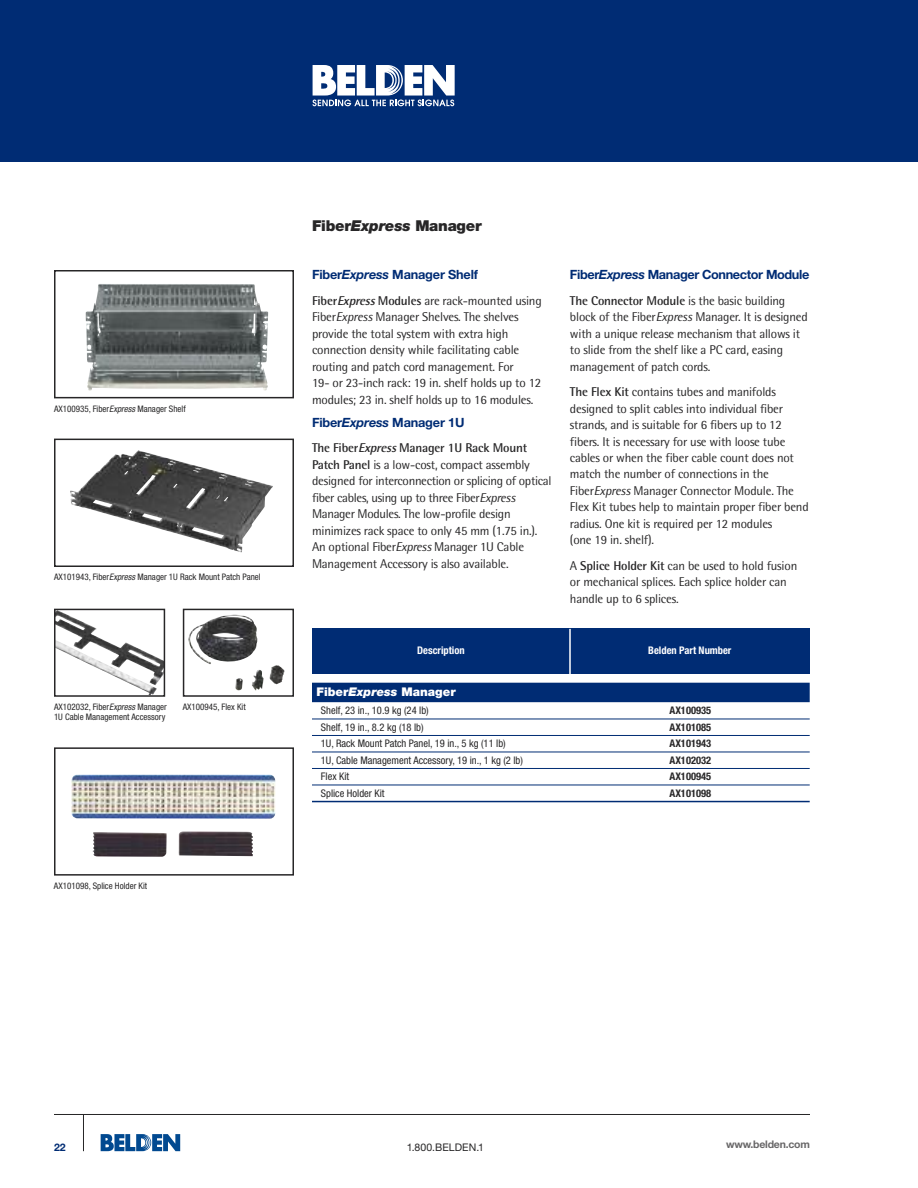
<style>
.page{position:relative;width:918px;height:1188px;background:#fff}
.page>*{position:absolute;margin:0;border:0;box-sizing:border-box;transform-origin:0 0}
.t1{font:900 15px "Helvetica Neue";letter-spacing:-.015em;color:#272627}
.t2{font:12.75px/16.5px "Rotis Semi Sans";letter-spacing:-.015em;color:#272627}
.t3{font:700 12.75px "Helvetica Neue";letter-spacing:-.015em;color:#002c74}
.t4{font:900 12px "Helvetica Neue";color:#fff}
.t5{font:condensed 10.5px "Helvetica Neue";color:#272627}
.t6{font:700 condensed 10.5px "Helvetica Neue";color:#272627}
.t7{font:700 condensed 10.5px "Helvetica Neue";color:#fff}
.t8{font:10.5px "Helvetica Neue";letter-spacing:.005em;color:#272627}
.t9{font:700 10.5px "Helvetica Neue";letter-spacing:-.02em;color:#686768}
.t10{font:700 10.5px "Helvetica Neue";color:#002c74}
.t11{font:condensed 9px/10.5px "Helvetica Neue";color:#272627}
.s1{font-style:italic}
.s2{font-weight:700}
.s3{font-weight:700;font-style:italic}
</style>
<div class="page">
<div style="left:0;top:0;width:918px;height:162px;background:#002c74"></div>
<hr style="left:83px;top:1114px;width:1px;height:37px;background:#272627">
<hr style="left:54px;top:1114px;width:756px;height:1px;background:#272627">
<svg style="left:101px;top:1134px;width:79px;height:17px"></svg>
<svg style="left:312px;top:65px;width:143px;height:41px"></svg>
<img style="left:86px;top:284px;width:182px;height:107px">
<div style="left:54px;top:270px;width:240px;height:128px;border:2px solid #272627"></div>
<img style="left:70px;top:450px;width:203px;height:102px">
<div style="left:54px;top:439px;width:240px;height:128px;border:2px solid #272627"></div>
<img style="left:57px;top:612px;width:105px;height:82px">
<div style="left:54px;top:609px;width:111px;height:88px;border:2px solid #272627"></div>
<div style="left:312px;top:683px;width:498px;height:19px;background:#002c74"></div>
<hr style="left:312px;top:719px;width:498px;height:1px;background:#002c74">
<hr style="left:312px;top:735px;width:498px;height:1px;background:#002c74">
<hr style="left:312px;top:752px;width:498px;height:1px;background:#002c74">
<hr style="left:312px;top:768px;width:498px;height:1px;background:#002c74">
<hr style="left:312px;top:785px;width:498px;height:1px;background:#002c74">
<hr style="left:312px;top:801px;width:498px;height:1px;background:#002c74">
<div style="left:570px;top:629px;width:240px;height:45px;background:#002c74"></div>
<div style="left:312px;top:629px;width:258px;height:45px;background:#002c74"></div>
<hr style="left:569px;top:629px;width:2px;height:47px;background:#fff">
<img style="left:72px;top:775px;width:203px;height:82px">
<div style="left:54px;top:747px;width:240px;height:129px;border:2px solid #272627"></div>
<div style="left:183px;top:609px;width:111px;height:88px;border:2px solid #272627"></div>
<img style="left:188px;top:615px;width:70px;height:49px">
<img style="left:235px;top:665px;width:50px;height:25px">
<p class="t11" style="left:54px;top:404px;width:133px">AX100935, Fiber<span class="s1">Express</span> Manager Shelf</p>
<p class="t11" style="left:54px;top:573px;width:208px">AX101943, Fiber<span class="s1">Express</span> Manager 1U Rack Mount Patch Panel</p>
<p class="t11" style="left:54px;top:702px;width:114px">AX102032, Fiber<span class="s1">Express</span> Manager<br>1U Cable Management Accessory</p>
<p class="t11" style="left:183px;top:703px;width:64px">AX100945, Flex Kit</p>
<p class="t11" style="left:54px;top:882px;width:95px">AX101098, Splice Holder Kit</p>
<p class="t1" style="left:312px;top:220px;width:171px">Fiber<span class="s1">Express</span> Manager</p>
<p class="t3" style="left:312px;top:270px;width:168px">Fiber<span class="s1">Express</span> Manager Shelf</p>
<p class="t2" style="left:312px;top:293px;width:231px"><span class="s2">Fiber</span><span class="s3">Express</span><span class="s2">Modules</span> are rack-mounted using Fiber<span class="s1">Express</span> Manager Shelves. The shelves provide the total system with extra high connection density while facilitating cable routing and patch cord management. For<br>19- or 23-inch rack: 19 in. shelf holds up to 12 modules; 23 in. shelf holds up to 16 modules.</p>
<p class="t3" style="left:312px;top:418px;width:154px">Fiber<span class="s1">Express</span> Manager 1U</p>
<p class="t2" style="left:312px;top:441px;width:241px"><span class="s2">The Fiber</span><span class="s3">Express</span><span class="s2">Manager 1U Rack Mount Patch Panel</span> is a low-cost, compact assembly designed for interconnection or splicing of optical fiber cables, using up to three Fiber<span class="s1">Express </span>Manager Modules. The low-profile design minimizes rack space to only 45 mm (1.75 in.).<br>An optional Fiber<span class="s1">Express</span> Manager 1U Cable Management Accessory is also available.</p>
<p class="t3" style="left:570px;top:270px;width:241px">Fiber<span class="s1">Express</span> Manager Connector Module</p>
<p class="t2" style="left:570px;top:293px;width:239px"><span class="s2">The Connector Module</span> is the basic building block of the Fiber<span class="s1">Express</span> Manager. It is designed with a unique release mechanism that allows it to slide from the shelf like a PC card, easing management of patch cords.</p>
<p class="t2" style="left:570px;top:385px;width:240px"><span class="s2">The Flex Kit</span> contains tubes and manifolds designed to split cables into individual fiber strands, and is suitable for 6 fibers up to 12 fibers. It is necessary for use with loose tube cables or when the fiber cable count does not match the number of connections in the Fiber<span class="s1">Express</span> Manager Connector Module. The Flex Kit tubes help to maintain proper fiber bend radius. One kit is required per 12 modules<br>(one 19 in. shelf).</p>
<p class="t2" style="left:570px;top:559px;width:229px">A <span class="s2">Splice Holder Kit</span> can be used to hold fusion or mechanical splices. Each splice holder can handle up to 6 splices.</p>
<p class="t7" style="left:417px;top:647px;width:49px">Description</p>
<p class="t7" style="left:648px;top:647px;width:85px">Belden Part Number</p>
<p class="t4" style="left:316px;top:688px;width:141px">Fiber<span class="s1">Express</span> Manager</p>
<p class="t5" style="left:321px;top:707px;width:109px">Shelf, 23 in., 10.9 kg (24 lb)</p>
<p class="t6" style="left:670px;top:707px;width:43px">AX100935</p>
<p class="t5" style="left:321px;top:723px;width:104px">Shelf, 19 in., 8.2 kg (18 lb)</p>
<p class="t6" style="left:670px;top:723px;width:43px">AX101085</p>
<p class="t5" style="left:321px;top:740px;width:186px">1U, Rack Mount Patch Panel, 19 in., 5 kg (11 lb)</p>
<p class="t6" style="left:670px;top:740px;width:43px">AX101943</p>
<p class="t5" style="left:321px;top:756px;width:204px">1U, Cable Management Accessory, 19 in., 1 kg (2 lb)</p>
<p class="t6" style="left:670px;top:756px;width:43px">AX102032</p>
<p class="t5" style="left:321px;top:773px;width:30px">Flex Kit</p>
<p class="t6" style="left:670px;top:773px;width:43px">AX100945</p>
<p class="t5" style="left:321px;top:789px;width:65px">Splice Holder Kit</p>
<p class="t6" style="left:670px;top:789px;width:43px">AX101098</p>
<p class="t10" style="left:54px;top:1143px;width:13px">22</p>
<p class="t8" style="left:407px;top:1144px;width:79px">1.800.BELDEN.1</p>
<p class="t9" style="left:726px;top:1141px;width:85px">www.belden.com</p>
</div>
